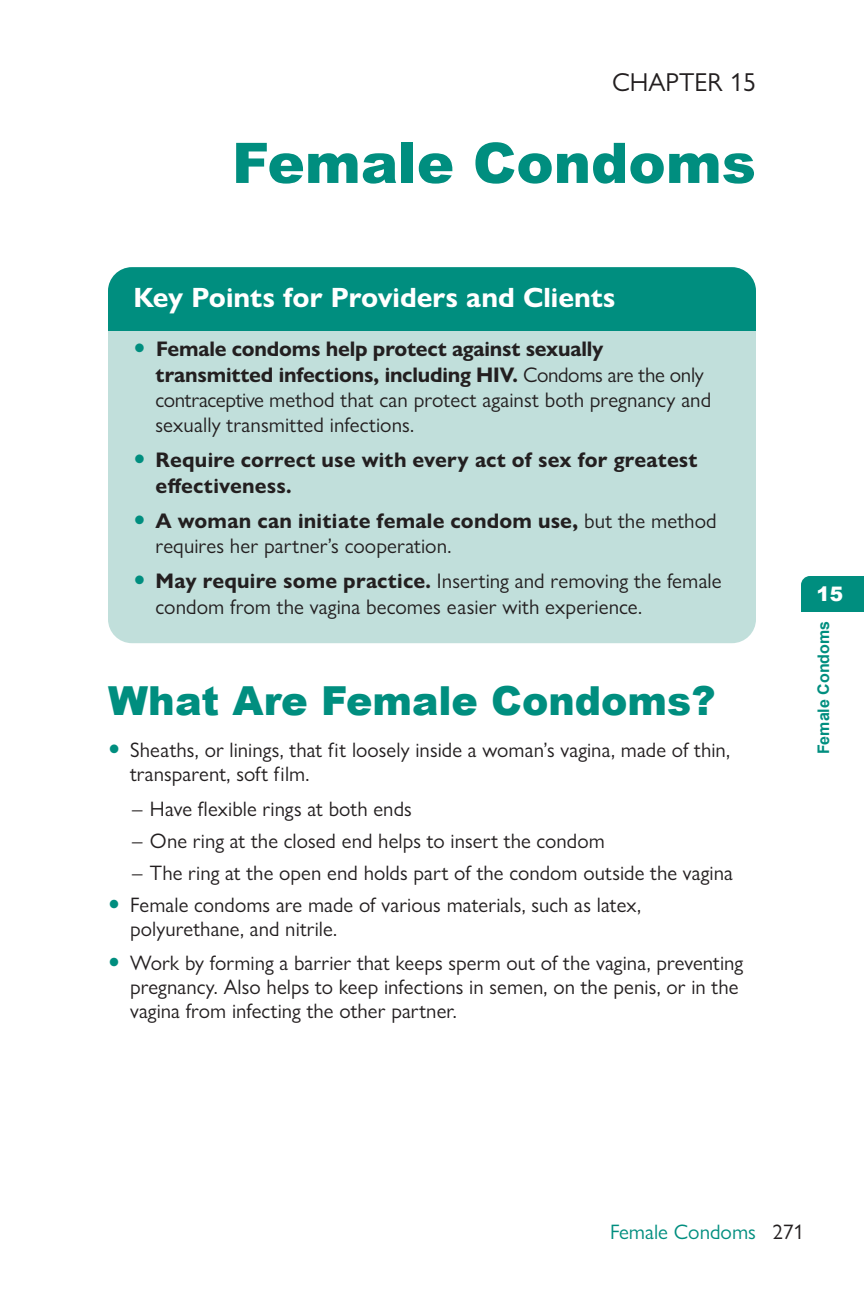
<style>
.page{position:relative;width:864px;height:1296px;background:#fff}
.page>*{position:absolute;margin:0;border:0;box-sizing:border-box;transform-origin:0 0}
.A_head{font:900 56px "Arial";color:#008e7f}
.B_head{font:900 40px "Arial";color:#008e7f}
.Key_Points_title{font:700 28px "Gill Sans Nova";color:#fff}
.Chapter{font:26px "Gill Sans Nova";color:#231f20}
.t1{font:21.2px/25.2px "Gill Sans Nova";letter-spacing:.005em;color:#231f20}
.t2{font:700 21.2px/25.2px "Gill Sans Nova";letter-spacing:.01em;color:#231f20}
.indent_dash_text{font:21px/24px "Gill Sans Nova";letter-spacing:.005em;color:#231f20}
.Right_footer{font:21px "Gill Sans Nova";color:#008e7f}
.t3{font:900 20px "Arial";color:#fff}
.t4{font:700 16px "Arial";color:#008e7f}
.s1{font-weight:700}
</style>
<div class="page">
<div style="left:801px;top:576px;width:63px;height:36px;background:#008e7f"></div>
<div style="left:108px;top:267px;width:648px;height:376px;background:#c1dfdb;border-radius:24px"></div>
<div style="left:108px;top:267px;width:648px;height:64px;background:#008e7f"></div>
<p class="Chapter" style="left:612px;top:66px;width:145px">CHAPTER 15</p>
<p class="A_head" style="left:232px;top:122px;width:525px">Female Condoms</p>
<p class="Key_Points_title" style="left:134px;top:280px;width:484px">Key Points for Providers and Clients</p>
<p class="t1" style="left:156px;top:336px;width:557px"><span class="s1">Female condoms help protect against sexually transmitted infections, including HIV.</span> Condoms are the only contraceptive method that can protect against both pregnancy and sexually transmitted infections.</p>
<p class="t2" style="left:156px;top:447px;width:544px">Require correct use with every act of sex for greatest effectiveness.</p>
<p class="t1" style="left:156px;top:508px;width:563px"><span class="s1">A woman can initiate female condom use,</span> but the method requires her partner’s cooperation.</p>
<p class="t1" style="left:156px;top:568px;width:568px"><span class="s1">May require some practice.</span> Inserting and removing the female condom from the vagina becomes easier with experience.</p>
<p class="B_head" style="left:108px;top:672px;width:609px">What Are Female Condoms?</p>
<p class="indent_dash_text" style="left:130px;top:738px;width:602px">Sheaths, or linings, that fit loosely inside a woman’s vagina, made of thin, transparent, soft film.</p>
<p class="indent_dash_text" style="left:132px;top:796px;width:281px">– Have flexible rings at both ends</p>
<p class="indent_dash_text" style="left:132px;top:828px;width:474px">– One ring at the closed end helps to insert the condom</p>
<p class="indent_dash_text" style="left:132px;top:860px;width:603px">– The ring at the open end holds part of the condom outside the vagina</p>
<p class="indent_dash_text" style="left:130px;top:892px;width:513px">Female condoms are made of various materials, such as latex, polyurethane, and nitrile.</p>
<p class="indent_dash_text" style="left:130px;top:950px;width:615px">Work by forming a barrier that keeps sperm out of the vagina, preventing pregnancy. Also helps to keep infections in semen, on the penis, or in the vagina from infecting the other partner.</p>
<p class="t3" style="left:817px;top:579px;width:28px">15</p>
<p class="t4" style="left:813px;top:754px;width:135px;rotate:-90deg">Female Condoms</p>
<p class="Right_footer" style="left:610px;top:1219px;width:147px">Female Condoms</p>
<p class="indent_dash_text" style="left:772px;top:1220px;width:33px">271</p>
</div>
